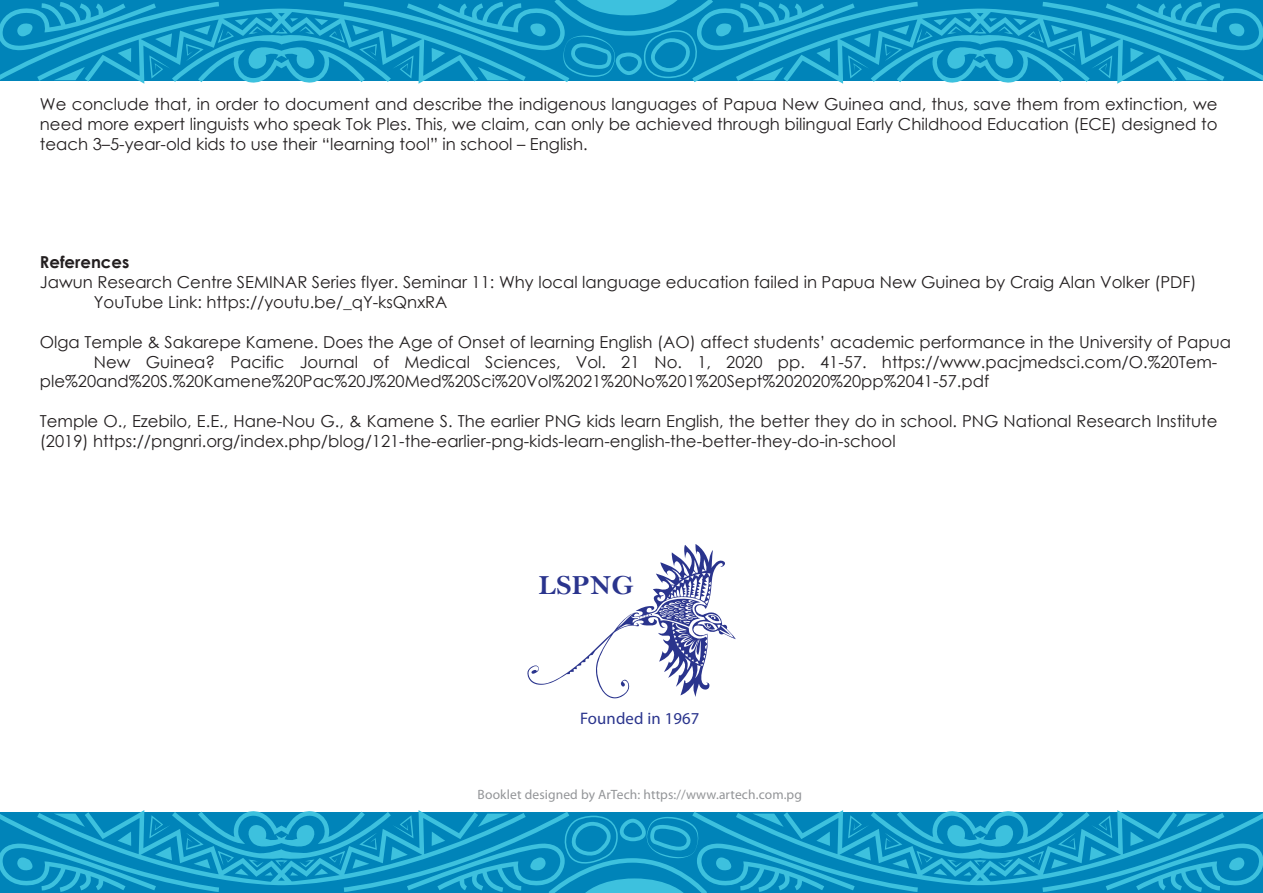
<style>
.page{position:relative;width:1263px;height:893px;background:#fff}
.page>*{position:absolute;margin:0;border:0;box-sizing:border-box;transform-origin:0 0}
.t1{font:27.9px "Bell MT Bold";letter-spacing:.01em;color:#2a348d}
.t2{font:16.65px "Myriad Pro";letter-spacing:.01em;color:#2a348d}
.t3{font:16.5px/19.8px "Century Gothic";color:#231f20}
.t4{font:700 16.5px "Century Gothic";color:#231f20}
.t5{font:13.5px "Myriad Pro";letter-spacing:.01em;color:#939598}
</style>
<div class="page">
<svg style="left:527px;top:544px;width:209px;height:154px"></svg>
<svg style="left:0;top:0;width:1263px;height:84px;background:#1c9cc7"></svg>
<svg style="left:0;top:810px;width:1263px;height:83px;background:#199ac6"></svg>
<p class="t3" style="left:40px;top:94px;width:1179px;text-align:justify">We conclude that, in order to document and describe the indigenous languages of Papua New Guinea and, thus, save them from extinction, we need more expert linguists who speak Tok Ples. This, we claim, can only be achieved through bilingual Early Childhood Education (ECE) designed to teach 3–5-year-old kids to use their “learning tool” in school – English.</p>
<p class="t4" style="left:40px;top:250px;width:91px">References</p>
<p class="t3" style="left:94px;top:272px;width:1104px;text-indent:-54px">Jawun Research Centre SEMINAR Series flyer. Seminar 11: Why local language education failed in Papua New Guinea by Craig Alan Volker (PDF)<br>YouTube Link: https://youtu.be/_qY-ksQnxRA</p>
<p class="t3" style="left:40px;top:332px;width:1192px">Olga Temple &amp; Sakarepe Kamene. Does the Age of Onset of learning English (AO) affect students’ academic performance in the University of Papua</p>
<p class="t3" style="left:94px;top:351px;width:1125px">New Guinea? Pacific Journal of Medical Sciences, Vol. 21 No. 1, 2020 pp. 41-57. https://www.pacjmedsci.com/O.%20Tem-</p>
<p class="t3" style="left:40px;top:371px;width:951px">ple%20and%20S.%20Kamene%20Pac%20J%20Med%20Sci%20Vol%2021%20No%201%20Sept%202020%20pp%2041-57.pdf</p>
<p class="t3" style="left:40px;top:411px;width:1179px">Temple O., Ezebilo, E.E., Hane-Nou G., &amp; Kamene S. The earlier PNG kids learn English, the better they do in school. PNG National Research Institute (2019) https://pngnri.org/index.php/blog/121-the-earlier-png-kids-learn-english-the-better-they-do-in-school</p>
<h1 class="t1" style="left:539px;top:568px;width:97px">LSPNG</h1>
<p class="t2" style="left:580px;top:708px;width:121px">Founded in 1967</p>
<p class="t5" style="left:478px;top:787px;width:326px">Booklet designed by ArTech: https://www.artech.com.pg</p>
</div>
